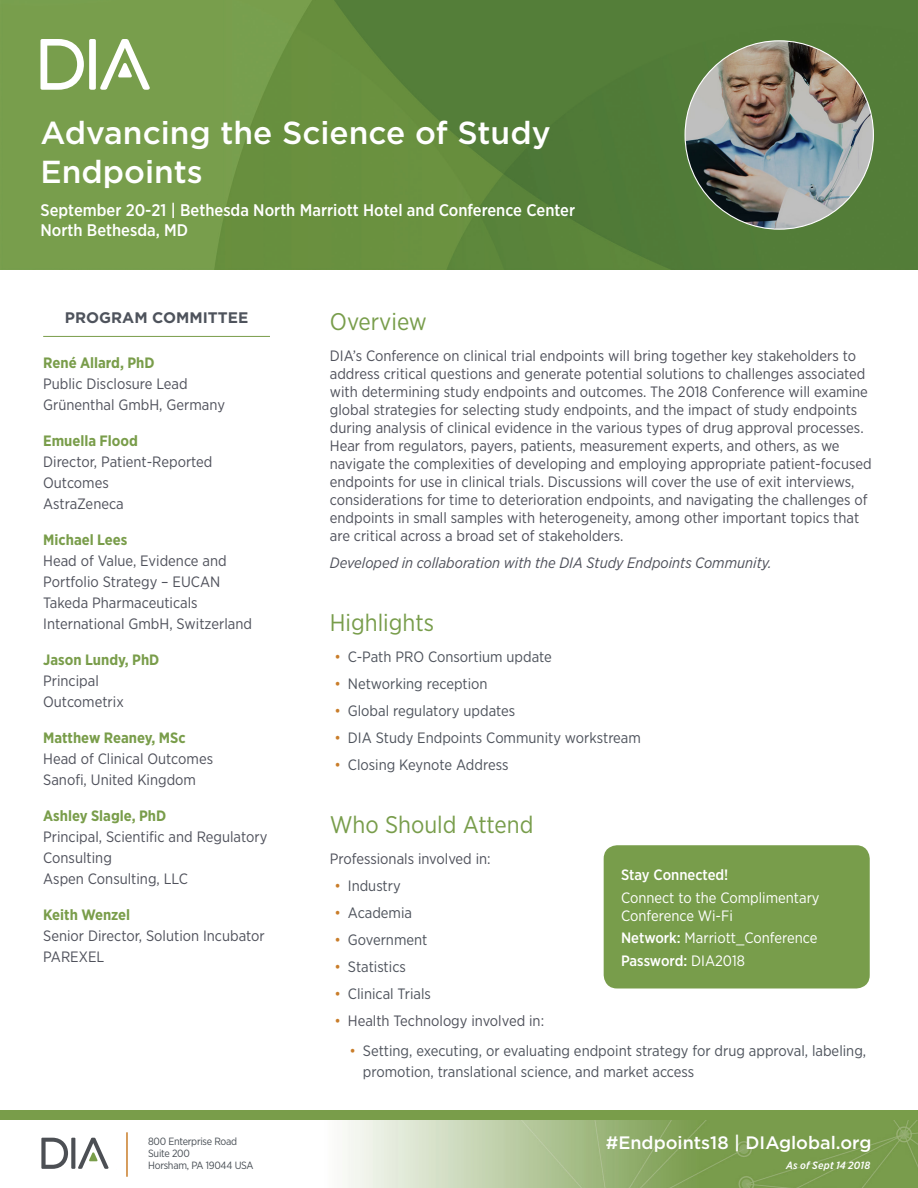
<style>
.page{position:relative;width:918px;height:1188px;background:#fff}
.page>*{position:absolute;margin:0;border:0;box-sizing:border-box;transform-origin:0 0}
.cover_title{font:500 31.8px/38.1px "Gotham";color:#fff}
.cover_h1{font:24px "Gotham Narrow";color:#789d4b}
.cover_footer_-_hasht{font:500 18px "Gotham";color:#fff}
.cover_subtitle{font:500 16.8px/20.1px "Gotham Narrow";color:#fff}
.cover_chairs{font:700 15.3px "Gotham";color:#4e535c}
.body{font:15px/18px "Gotham Narrow";color:#4f515b}
.cover_titles{font:15px/21px "Gotham Narrow";color:#4f515b}
.t1{font:15px/21px "Gotham Narrow";color:#4e535c}
.cover_names{font:700 15px "Gotham Narrow";color:#799d4a}
.t2{font:15px/18px "Gotham Narrow";color:#fff}
.body-2{font:italic 15px "Gotham Narrow";color:#4f515b}
.t3{font:500 15px "Gotham Narrow";letter-spacing:-.005em;color:#fff}
.t4{font:10.5px/12px "Gotham Narrow";letter-spacing:-.025em;color:#494f55}
.cover_footer_-_rev_d{font:italic 500 10.5px "Gotham Narrow";letter-spacing:.015em;color:#fff}
.s1{color:#c97d2a}
.s2{font-weight:500}
.s3{font-weight:400}
</style>
<div class="page">
<img style="left:0;top:0;width:918px;height:270px">
<svg style="left:41px;top:39px;width:109px;height:51px"></svg>
<img style="left:0;top:1119px;width:918px;height:69px">
<div style="left:0;top:1110px;width:918px;height:9px;background:#799d4a"></div>
<svg style="left:78px;top:1138px;width:31px;height:31px"></svg>
<svg style="left:71px;top:1138px;width:4px;height:31px"></svg>
<svg style="left:41px;top:1138px;width:27px;height:31px"></svg>
<hr style="left:126px;top:1132px;width:2px;height:45px;background:#c97d2a">
<img style="left:685px;top:41px;width:188px;height:188px;border-radius:92px">
<hr style="left:43px;top:336px;width:227px;height:1px;background:#799d4a">
<div style="left:604px;top:845px;width:266px;height:143px;background:#789d4b;border-radius:14px"></div>
<p class="cover_title" style="left:40px;top:114px;width:512px">Advancing the Science of Study<br>Endpoints</p>
<p class="cover_subtitle" style="left:40px;top:200px;width:536px">September 20-21 | Bethesda North Marriott Hotel and Conference Center<br>North Bethesda, MD</p>
<p class="cover_chairs" style="left:65px;top:307px;width:185px">PROGRAM COMMITTEE</p>
<p class="cover_names" style="left:43px;top:353px;width:113px">René Allard, PhD</p>
<p class="cover_titles" style="left:43px;top:373px;width:183px">Public Disclosure Lead<br>Grünenthal GmbH, Germany</p>
<p class="cover_names" style="left:43px;top:431px;width:96px">Emuella Flood</p>
<p class="cover_titles" style="left:43px;top:451px;width:171px">Director, Patient-Reported<br>Outcomes<br>AstraZeneca</p>
<p class="cover_names" style="left:43px;top:530px;width:86px">Michael Lees</p>
<p class="cover_titles" style="left:43px;top:550px;width:210px">Head of Value, Evidence and<br>Portfolio Strategy – EUCAN<br>Takeda Pharmaceuticals<br>International GmbH, Switzerland</p>
<p class="cover_names" style="left:43px;top:650px;width:118px">Jason Lundy, PhD</p>
<p class="cover_titles" style="left:43px;top:670px;width:82px">Principal<br>Outcometrix</p>
<p class="cover_names" style="left:43px;top:728px;width:144px">Matthew Reaney, MSc</p>
<p class="cover_titles" style="left:43px;top:748px;width:171px">Head of Clinical Outcomes<br>Sanofi, United Kingdom</p>
<p class="cover_names" style="left:43px;top:806px;width:124px">Ashley Slagle, PhD</p>
<p class="cover_titles" style="left:43px;top:826px;width:226px">Principal, Scientific and Regulatory<br>Consulting<br>Aspen Consulting, LLC</p>
<p class="cover_names" style="left:43px;top:905px;width:89px">Keith Wenzel</p>
<p class="cover_titles" style="left:43px;top:925px;width:223px">Senior Director, Solution Incubator<br>PAREXEL</p>
<p class="cover_h1" style="left:330px;top:306px;width:99px">Overview</p>
<p class="body" style="left:330px;top:347px;width:543px">DIA’s Conference on clinical trial endpoints will bring together key stakeholders to address critical questions and generate potential solutions to challenges associated with determining study endpoints and outcomes. The 2018 Conference will examine global strategies for selecting study endpoints, and the impact of study endpoints during analysis of clinical evidence in the various types of drug approval processes.<br>Hear from regulators, payers, patients, measurement experts, and others, as we navigate the complexities of developing and employing appropriate patient-focused endpoints for use in clinical trials. Discussions will cover the use of exit interviews, considerations for time to deterioration endpoints, and navigating the challenges of endpoints in small samples with heterogeneity, among other important topics that are critical across a broad set of stakeholders.</p>
<p class="body-2" style="left:330px;top:554px;width:443px">Developed in collaboration with the DIA Study Endpoints Community.</p>
<p class="cover_h1" style="left:330px;top:607px;width:106px">Highlights</p>
<p class="t1" style="left:334px;top:646px;width:219px"><span class="s1">•</span> C-Path PRO Consortium update</p>
<p class="t1" style="left:334px;top:673px;width:155px"><span class="s1">•</span> Networking reception</p>
<p class="t1" style="left:334px;top:700px;width:182px"><span class="s1">•</span> Global regulatory updates</p>
<p class="t1" style="left:334px;top:727px;width:308px"><span class="s1">•</span> DIA Study Endpoints Community workstream</p>
<p class="t1" style="left:334px;top:754px;width:176px"><span class="s1">•</span> Closing Keynote Address</p>
<p class="cover_h1" style="left:330px;top:809px;width:205px">Who Should Attend</p>
<p class="body" style="left:330px;top:850px;width:162px">Professionals involved in:</p>
<p class="t1" style="left:334px;top:875px;width:68px"><span class="s1">•</span> Industry</p>
<p class="t1" style="left:334px;top:902px;width:79px"><span class="s1">•</span> Academia</p>
<p class="t1" style="left:334px;top:929px;width:95px"><span class="s1">•</span> Government</p>
<p class="t1" style="left:334px;top:956px;width:73px"><span class="s1">•</span> Statistics</p>
<p class="t1" style="left:334px;top:983px;width:98px"><span class="s1">•</span> Clinical Trials</p>
<p class="body" style="left:334px;top:1012px;width:211px"><span class="s1">•</span> Health Technology involved in:</p>
<p class="t1" style="left:363px;top:1040px;width:505px;text-indent:-14px"><span class="s1">•</span> Setting, executing, or evaluating endpoint strategy for drug approval, labeling, promotion, translational science, and market access</p>
<p class="t3" style="left:621px;top:865px;width:109px">Stay Connected!</p>
<p class="t2" style="left:621px;top:888px;width:200px">Connect to the Complimentary<br>Conference Wi-Fi</p>
<p class="t2" style="left:621px;top:929px;width:198px"><span class="s2">Network:</span> Marriott_Conference</p>
<p class="t3" style="left:621px;top:951px;width:125px">Password: <span class="s3">DIA2018</span></p>
<p class="t4" style="left:148px;top:1135px;width:90px">800 Enterprise Road</p>
<p class="cover_footer_-_hasht" style="left:606px;top:1131px;width:267px">#Endpoints18 | DIAglobal.org</p>
<p class="t4" style="left:148px;top:1147px;width:107px">Suite 200<br>Horsham, PA 19044 USA</p>
<p class="cover_footer_-_rev_d" style="left:786px;top:1159px;width:86px">As of Sept 14 2018</p>
</div>
